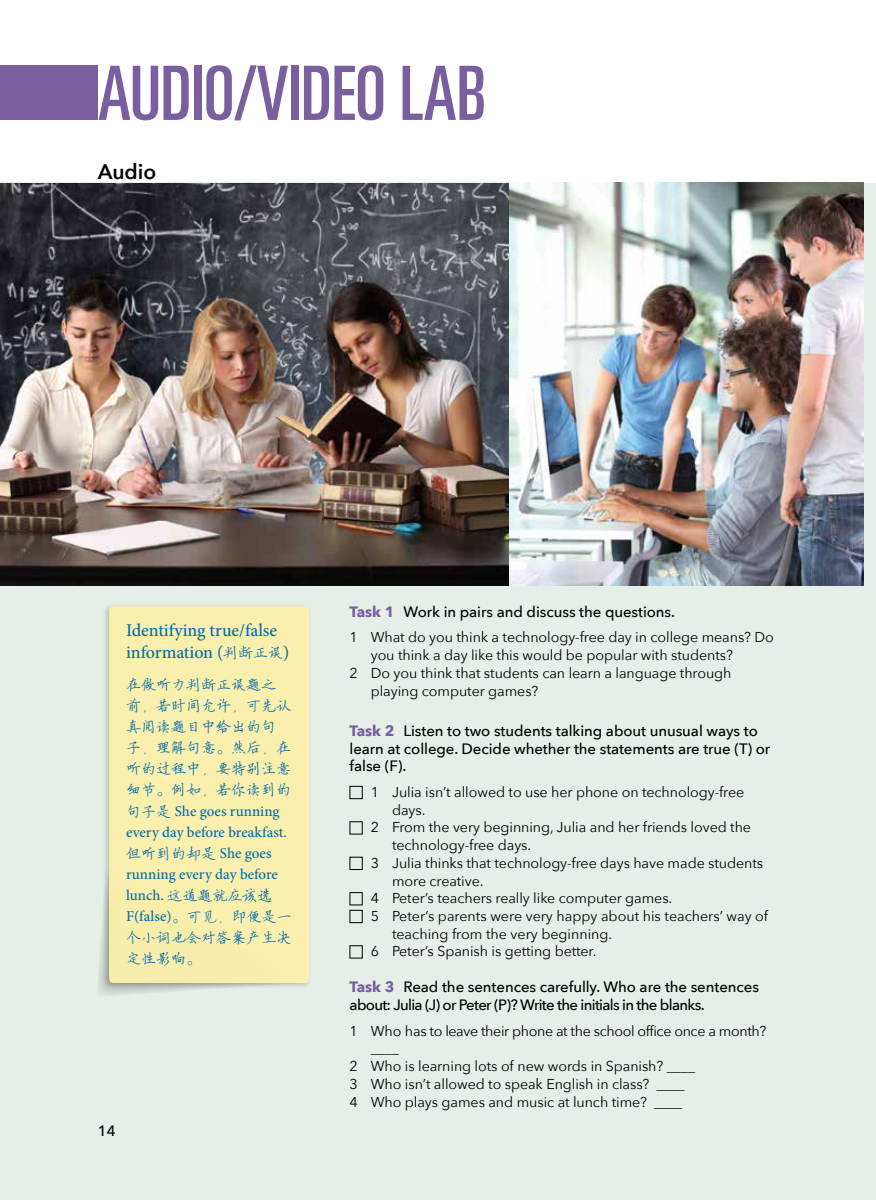
<style>
.page{position:relative;width:876px;height:1200px;background:#fff}
.page>*{position:absolute;margin:0;border:0;box-sizing:border-box;transform-origin:0 0}
.t1{font:ultra-condensed 75px "Univers";color:#795ea0}
.t2{font:600 21px "Avenir Next";letter-spacing:-.005em;color:#000}
.t3{font:500 18px/21.6px "Minion Pro";letter-spacing:-.005em;color:#006dad}
.t4{font:500 15px/17.7px "Avenir Next";letter-spacing:-.005em;color:#000}
.t5{font:500 15px/17.7px "Avenir Next";letter-spacing:-.025em;color:#000}
.t6{font:15px/21px "FZYBKSJW GB1 0";color:#006dad}
.t7{font:500 15px/21px "Minion Pro";color:#006dad}
.t8{font:14.25px "Avenir Next";letter-spacing:-.005em;color:#000}
.t9{font:14.25px "Avenir Next";letter-spacing:-.025em;color:#000}
.s1{font-family:"FZYBKSJW GB1 0";font-weight:400;font-size:15px}
.s2{font-family:"FZYBKSJW GB1 0";font-weight:400}
.s3{font-family:"Minion Pro";font-weight:500}
.s4{font-weight:700;color:#795ea0}
</style>
<div class="page">
<div style="left:0;top:183px;width:876px;height:1016px;background:#e6efe7"></div>
<div style="left:0;top:66px;width:98px;height:54px;background:#795ea0"></div>
<svg style="left:98px;top:934px;width:98px;height:61px"></svg>
<div style="left:102px;top:603px;width:210px;height:386px;background:#000;opacity:.2"></div>
<div style="left:109px;top:606px;width:200px;height:376px;background:#fff2ad;border-radius:4px"></div>
<div style="left:350px;top:785px;width:13px;height:13px;border:1px solid #000"></div>
<div style="left:350px;top:821px;width:13px;height:13px;border:1px solid #000"></div>
<div style="left:350px;top:856px;width:13px;height:13px;border:1px solid #000"></div>
<div style="left:350px;top:892px;width:13px;height:13px;border:1px solid #000"></div>
<div style="left:350px;top:909px;width:13px;height:13px;border:1px solid #000"></div>
<div style="left:350px;top:945px;width:13px;height:13px;border:1px solid #000"></div>
<img style="left:0;top:183px;width:863px;height:402px">
<h1 class="t1" style="left:98px;top:51px;width:390px">AUDIO/VIDEO LAB</h1>
<h2 class="t2" style="left:98px;top:154px;width:60px">Audio</h2>
<p class="t3" style="left:126px;top:619px;width:165px">Identifying true/false information (<span class="s1">判断正误</span>)</p>
<p class="t6" style="left:126px;top:675px;width:166px">在做听力判断正误题之前，若时间允许，可先认真阅读题目中给出的句子，理解句意。然后，在听的过程中，要特别注意细节。例如，若你读到的</p>
<p class="t7" style="left:126px;top:800px;width:162px"><span class="s2">句子是</span> She goes running every day before breakfast.<span class="s2">但听到的却是</span> She goes running every day before</p>
<p class="t6" style="left:126px;top:885px;width:148px"><span class="s3">lunch.</span> 这道题就应该选</p>
<p class="t7" style="left:126px;top:905px;width:167px">F(false)<span class="s2">。可见，即便是一</span></p>
<p class="t6" style="left:126px;top:927px;width:166px">个小词也会对答案产生决定性影响。</p>
<p class="t4" style="left:98px;top:1121px;width:19px">14</p>
<p class="t4" style="left:350px;top:602px;width:327px"><span class="s4">Task 1</span> Work in pairs and discuss the questions.</p>
<p class="t8" style="left:350px;top:625px;width:426px">1 What do you think a technology-free day in college means? Do</p>
<p class="t8" style="left:371px;top:643px;width:364px">you think a day like this would be popular with students?</p>
<p class="t8" style="left:350px;top:660px;width:383px">2 Do you think that students can learn a language through</p>
<p class="t8" style="left:371px;top:678px;width:169px">playing computer games?</p>
<p class="t4" style="left:350px;top:721px;width:422px"><span class="s4">Task 2</span> Listen to two students talking about unusual ways to learn at college. Decide whether the statements are true (T) or false (F).</p>
<p class="t8" style="left:371px;top:779px;width:375px">1 Julia isn’t allowed to use her phone on technology-free</p>
<p class="t8" style="left:392px;top:797px;width:35px">days.</p>
<p class="t8" style="left:371px;top:815px;width:382px">2 From the very beginning, Julia and her friends loved the</p>
<p class="t8" style="left:392px;top:832px;width:141px">technology-free days.</p>
<p class="t8" style="left:371px;top:850px;width:394px">3 Julia thinks that technology-free days have made students</p>
<p class="t8" style="left:392px;top:868px;width:93px">more creative.</p>
<p class="t8" style="left:371px;top:886px;width:303px">4 Peter’s teachers really like computer games.</p>
<p class="t8" style="left:371px;top:903px;width:399px">5 Peter’s parents were very happy about his teachers’ way of</p>
<p class="t8" style="left:392px;top:921px;width:222px">teaching from the very beginning.</p>
<p class="t8" style="left:371px;top:939px;width:227px">6 Peter’s Spanish is getting better.</p>
<p class="t5" style="left:350px;top:977px;width:411px"><span class="s4">Task 3</span> Read the sentences carefully. Who are the sentences about: Julia (J) or Peter (P)? Write the initials in the blanks.</p>
<p class="t9" style="left:350px;top:1018px;width:418px">1 Who has to leave their phone at the school office once a month?</p>
<p class="t8" style="left:371px;top:1036px;width:30px">____</p>
<p class="t8" style="left:350px;top:1053px;width:347px">2 Who is learning lots of new words in Spanish? ____</p>
<p class="t8" style="left:350px;top:1071px;width:337px">3 Who isn’t allowed to speak English in class? ____</p>
<p class="t8" style="left:350px;top:1089px;width:334px">4 Who plays games and music at lunch time? ____</p>
</div>
